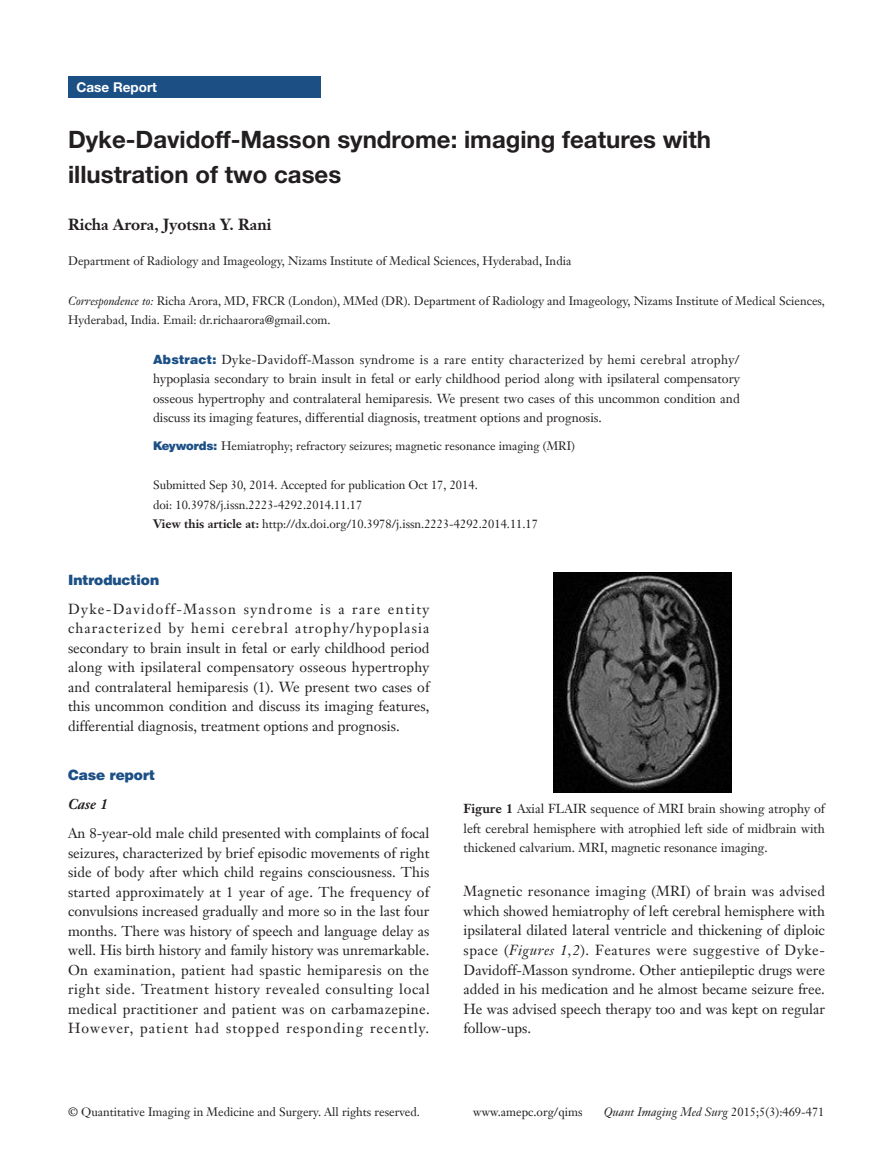
<style>
.page{position:relative;width:893px;height:1170px;background:#fff}
.page>*{position:absolute;margin:0;border:0;box-sizing:border-box;transform-origin:0 0}
.t1{font:700 24px/34.5px "Helvetica Neue LT Pro";color:#231f20}
.t2{font:700 15.75px "Janson Text LT";color:#231f20}
.首段不空4mm{font:14.25px/19.5px "Janson Text LT";color:#231f20;text-align:justify}
.一级标题正体{font:900 14.25px "Helvetica";color:#1c5085}
.一级标题-6_5{font:900 14.25px "Helvetica";color:#1c5085}
.二级标题斜体{font:italic 700 14.25px "Janson Text LT";color:#231f20}
.t3{font:700 13.5px "Helvetica Neue LT Pro";color:#fff}
.首段不空4mm-2{font:12.75px/19.5px "Janson Text LT";color:#231f20;text-align:justify}
.t4{font:12px/19.5px "Janson Text LT";color:#231f20}
.t5{font:italic 12px "Janson Text LT";color:#231f20}
.s1{font-style:italic}
.s2{font-family:"Helvetica";font-weight:900;color:#1c5085}
.s3{font-weight:700}
.s4{font-style:normal}
</style>
<div class="page">
<div style="left:68px;top:77px;width:252px;height:21px;background:#1c5085"></div>
<img style="left:554px;top:572px;width:178px;height:220px">
<p class="t3" style="left:77px;top:79px;width:82px">Case Report</p>
<p class="t1" style="left:68px;top:122px;width:645px">Dyke-Davidoff-Masson syndrome: imaging features with illustration of two cases</p>
<p class="t2" style="left:68px;top:214px;width:205px">Richa Arora, Jyotsna Y. Rani</p>
<p class="t4" style="left:68px;top:251px;width:505px">Department of Radiology and Imageology, Nizams Institute of Medical Sciences, Hyderabad, India</p>
<p class="t4" style="left:68px;top:290px;width:758px"><span class="s1">Correspondence to:</span> Richa Arora, MD, FRCR (London), MMed (DR). Department of Radiology and Imageology, Nizams Institute of Medical Sciences,<br>Hyderabad, India. Email: dr.richaarora@gmail.com.</p>
<p class="首段不空4mm-2" style="left:153px;top:349px;width:588px"><span class="s2">Abstract:</span> Dyke-Davidoff-Masson syndrome is a rare entity characterized by hemi cerebral atrophy/ hypoplasia secondary to brain insult in fetal or early childhood period along with ipsilateral compensatory osseous hypertrophy and contralateral hemiparesis. We present two cases of this uncommon condition and discuss its imaging features, differential diagnosis, treatment options and prognosis.</p>
<p class="t4" style="left:153px;top:436px;width:423px"><span class="s2">Keywords:</span> Hemiatrophy; refractory seizures; magnetic resonance imaging (MRI)</p>
<p class="t4" style="left:153px;top:475px;width:326px">Submitted Sep 30, 2014. Accepted for publication Oct 17, 2014.</p>
<p class="t4" style="left:153px;top:494px;width:211px">doi: 10.3978/j.issn.2223-4292.2014.11.17</p>
<p class="t4" style="left:153px;top:514px;width:386px"><span class="s3">View this article at:</span> http://dx.doi.org/10.3978/j.issn.2223-4292.2014.11.17</p>
<p class="一级标题正体" style="left:68px;top:570px;width:93px">Introduction</p>
<p class="首段不空4mm" style="left:68px;top:599px;width:363px">Dyke-Davidoff-Masson syndrome is a rare entity characterized by hemi cerebral atrophy/hypoplasia secondary to brain insult in fetal or early childhood period along with ipsilateral compensatory osseous hypertrophy and contralateral hemiparesis (1). We present two cases of this uncommon condition and discuss its imaging features, differential diagnosis, treatment options and prognosis.</p>
<p class="一级标题-6_5" style="left:68px;top:765px;width:88px">Case report</p>
<p class="二级标题斜体" style="left:68px;top:794px;width:42px">Case 1</p>
<p class="首段不空4mm" style="left:68px;top:823px;width:363px">An 8-year-old male child presented with complaints of focal seizures, characterized by brief episodic movements of right side of body after which child regains consciousness. This started approximately at 1 year of age. The frequency of convulsions increased gradually and more so in the last four months. There was history of speech and language delay as well. His birth history and family history was unremarkable.<br>On examination, patient had spastic hemiparesis on the right side. Treatment history revealed consulting local medical practitioner and patient was on carbamazepine.<br>However, patient had stopped responding recently.</p>
<p class="首段不空4mm-2" style="left:463px;top:798px;width:363px"><span class="s3">Figure 1</span> Axial FLAIR sequence of MRI brain showing atrophy of left cerebral hemisphere with atrophied left side of midbrain with thickened calvarium. MRI, magnetic resonance imaging.</p>
<p class="首段不空4mm" style="left:463px;top:881px;width:363px">Magnetic resonance imaging (MRI) of brain was advised which showed hemiatrophy of left cerebral hemisphere with ipsilateral dilated lateral ventricle and thickening of diploic space (<span class="s1">Figures 1,2</span>). Features were suggestive of Dyke-Davidoff-Masson syndrome. Other antiepileptic drugs were added in his medication and he almost became seizure free.<br>He was advised speech therapy too and was kept on regular follow-ups.</p>
<p class="t4" style="left:68px;top:1102px;width:354px">© Quantitative Imaging in Medicine and Surgery. All rights reserved.</p>
<p class="t4" style="left:473px;top:1102px;width:111px">www.amepc.org/qims</p>
<p class="t5" style="left:604px;top:1104px;width:222px">Quant Imaging Med Surg <span class="s4">2015;5(3):469-471</span></p>
</div>
